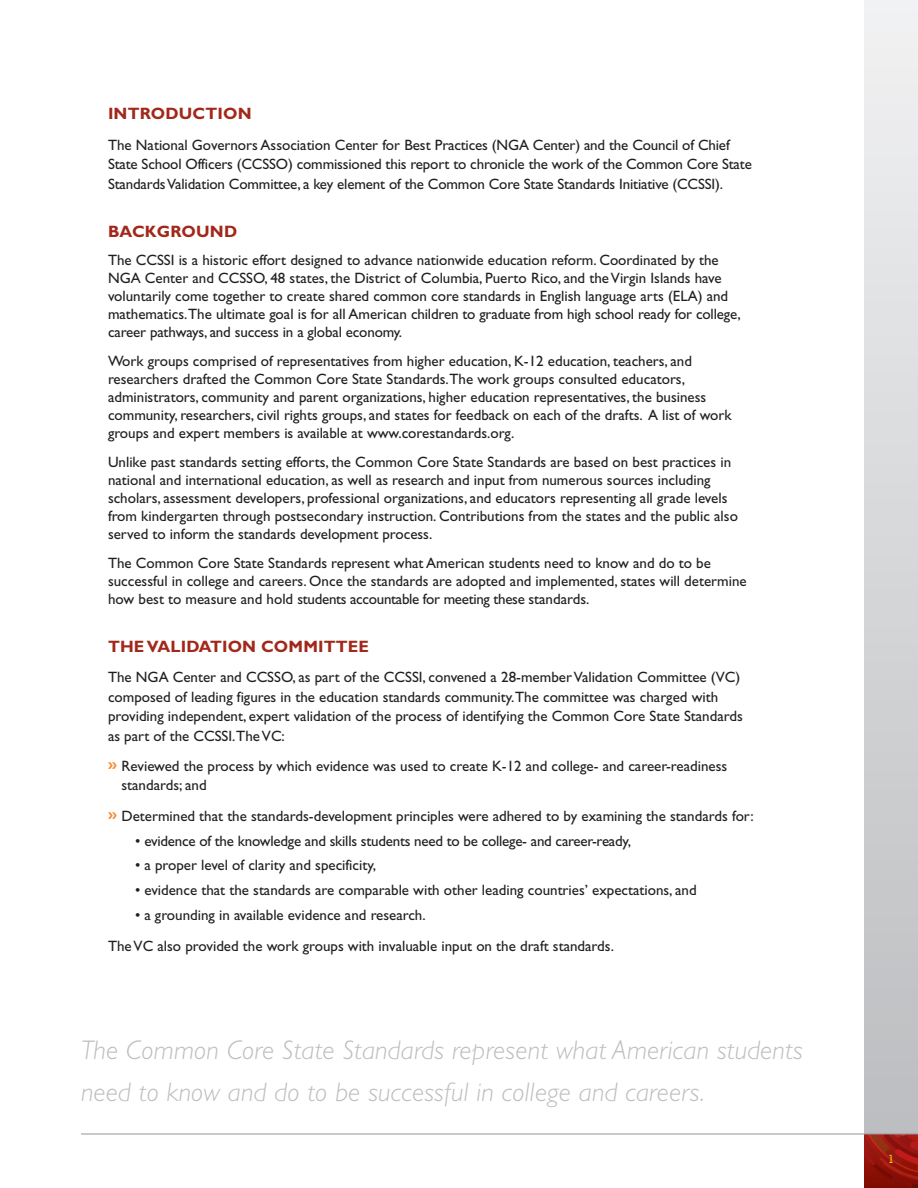
<style>
.page{position:relative;width:918px;height:1188px;background:#fff}
.page>*{position:absolute;margin:0;border:0;box-sizing:border-box;transform-origin:0 0}
.t1{font:italic 300 27px/42px "Gill Sans";letter-spacing:.01em;color:#bcbdc0}
.t2{font:700 16.5px "Gill Sans";letter-spacing:.01em;color:#a1281b}
.t3{font:15px/18px "Gill Sans";color:#231f20}
.t4{font:12px "Rockwell";color:#fdbe12}
.s1{font-weight:700;color:#f58b32}
</style>
<div class="page">
<div style="left:864px;top:0;width:54px;height:1134px;background:linear-gradient(to bottom,#f0f1f2,#bcbdc0)"></div>
<img style="left:864px;top:1135px;width:54px;height:53px">
<hr style="left:81px;top:1134px;width:837px;height:1px;background:#939598">
<p class="t2" style="left:108px;top:107px;width:145px">INTRODUCTION</p>
<p class="t3" style="left:108px;top:136px;width:645px;line-height:19.5px">The National Governors Association Center for Best Practices (NGA Center) and the Council of Chief<br>State School Officers (CCSSO) commissioned this report to chronicle the work of the Common Core State<br>StandardsValidation Committee, a key element of the Common Core State Standards Initiative (CCSSI).</p>
<p class="t2" style="left:108px;top:225px;width:131px">BACKGROUND</p>
<p class="t3" style="left:108px;top:253px;width:634px">The CCSSI is a historic effort designed to advance nationwide education reform. Coordinated by the NGA Center and CCSSO, 48 states, the District of Columbia, Puerto Rico, and theVirgin Islands have voluntarily come together to create shared common core standards in English language arts (ELA) and mathematics.The ultimate goal is for all American children to graduate from high school ready for college, career pathways, and success in a global economy.</p>
<p class="t3" style="left:108px;top:354px;width:625px">Work groups comprised of representatives from higher education, K-12 education, teachers, and researchers drafted the Common Core State Standards.The work groups consulted educators, administrators, community and parent organizations, higher education representatives, the business community, researchers, civil rights groups, and states for feedback on each of the drafts. A list of work groups and expert members is available at www.corestandards.org.</p>
<p class="t3" style="left:108px;top:454px;width:631px">Unlike past standards setting efforts, the Common Core State Standards are based on best practices in national and international education, as well as research and input from numerous sources including scholars, assessment developers, professional organizations, and educators representing all grade levels from kindergarten through postsecondary instruction. Contributions from the states and the public also served to inform the standards development process.</p>
<p class="t3" style="left:108px;top:555px;width:640px">The Common Core State Standards represent what American students need to know and do to be successful in college and careers. Once the standards are adopted and implemented, states will determine how best to measure and hold students accountable for meeting these standards.</p>
<p class="t2" style="left:108px;top:640px;width:262px">THE VALIDATION COMMITTEE</p>
<p class="t3" style="left:108px;top:669px;width:636px;line-height:19.5px">The NGA Center and CCSSO, as part of the CCSSI, convened a 28-memberValidation Committee (VC) composed of leading figures in the education standards community.The committee was charged with providing independent, expert validation of the process of identifying the Common Core State Standards as part of the CCSSI.TheVC:</p>
<p class="t3" style="left:122px;top:757px;width:607px;line-height:19.5px;text-indent:-14px"><span class="s1">››</span> Reviewed the process by which evidence was used to create K-12 and college- and career-readiness standards; and</p>
<p class="t3" style="left:108px;top:808px;width:647px"><span class="s1">››</span> Determined that the standards-development principles were adhered to by examining the standards for:</p>
<p class="t3" style="left:135px;top:833px;width:498px">• evidence of the knowledge and skills students need to be college- and career-ready,</p>
<p class="t3" style="left:135px;top:858px;width:243px">• a proper level of clarity and specificity,</p>
<p class="t3" style="left:135px;top:883px;width:563px">• evidence that the standards are comparable with other leading countries’ expectations, and</p>
<p class="t3" style="left:108px;top:901px;width:508px;line-height:30.3px;text-indent:27px">• a grounding in available evidence and research.<br>TheVC also provided the work groups with invaluable input on the draft standards.</p>
<h1 class="t1" style="left:81px;top:1031px;width:723px">The Common Core State Standards represent what American students need to know and do to be successful in college and careers.</h1>
<p class="t4" style="left:888px;top:1152px;width:8px">1</p>
</div>
